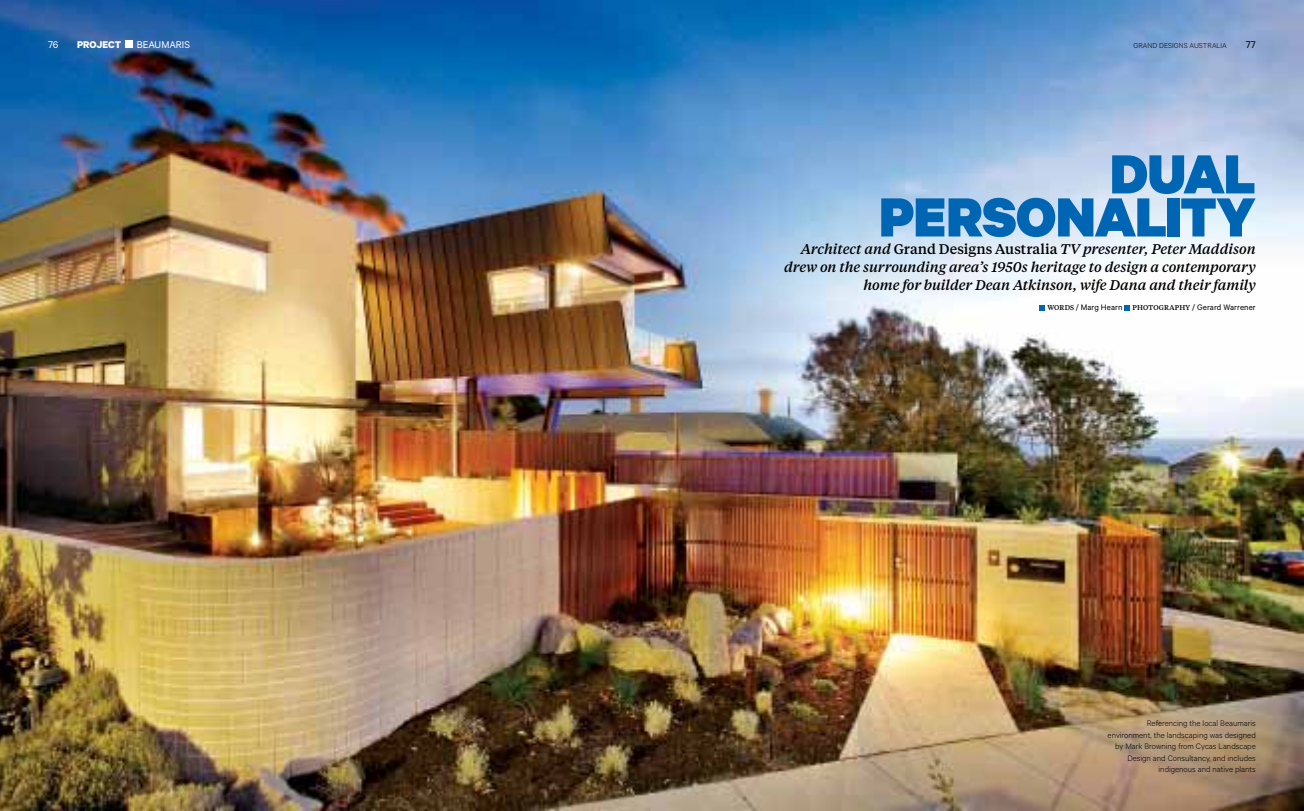
<style>
.page{position:relative;width:1304px;height:811px;background:#fff}
.page>*{position:absolute;margin:0;border:0;box-sizing:border-box;transform-origin:0 0}
.t1{font:900 62px "Calibre";letter-spacing:-.01em;color:#0066b3}
.t2{font:italic 500 14px/18px "Tiempos Text";letter-spacing:-.01em;color:#000;text-align:right}
.t3{font:11px "Calibre";letter-spacing:-.005em;color:#fff}
.t4{font:700 11px "Calibre";color:#fff}
.t5{font:11px "Calibre";color:#000}
.t6{font:300 9px/11.5px "Calibre";color:#000;text-align:right}
.t7{font:9px "Calibre";letter-spacing:.005em;color:#000}
.t8{font:300 8px "Calibre";letter-spacing:.005em;color:#000}
.s1{font-style:normal}
.s2{font-family:"Tiempos Text";font-weight:500;font-size:7px}
</style>
<div class="page">
<img style="left:0;top:0;width:1304px;height:810px">
<div style="left:126px;top:41px;width:7px;height:7px;background:#fff"></div>
<svg style="left:1039px;top:305px;width:5px;height:5px"></svg>
<svg style="left:1124px;top:305px;width:6px;height:5px"></svg>
<p class="t3" style="left:48px;top:38px;width:12px">76</p>
<p class="t4" style="left:77px;top:38px;width:46px">PROJECT</p>
<p class="t3" style="left:137px;top:38px;width:55px">BEAUMARIS</p>
<p class="t8" style="left:1133px;top:41px;width:95px">GRAND DESIGNS AUSTRALIA</p>
<p class="t5" style="left:1246px;top:38px;width:11px">77</p>
<h1 class="t1" style="left:1110px;top:135px;width:147px">DUAL</h1>
<h1 class="t1" style="left:879px;top:178px;width:378px">PERSONALITY</h1>
<p class="t2" style="left:784px;top:240px;width:473px">Architect and <span class="s1">Grand Designs Australia</span> TV presenter, Peter Maddison drew on the surrounding area’s 1950s heritage to design a contemporary home for builder Dean Atkinson, wife Dana and their family</p>
<p class="t7" style="left:1047px;top:302px;width:210px"><span class="s2">WORDS</span> / Marg Hearn <span class="s2">PHOTOGRAPHY</span> / Gerard Warrener</p>
<p class="t6" style="left:1108px;top:717px;width:150px">Referencing the local Beaumaris environment, the landscaping was designed by Mark Browning from Cycas Landscape Design and Consultancy, and includes indigenous and native plants</p>
</div>
